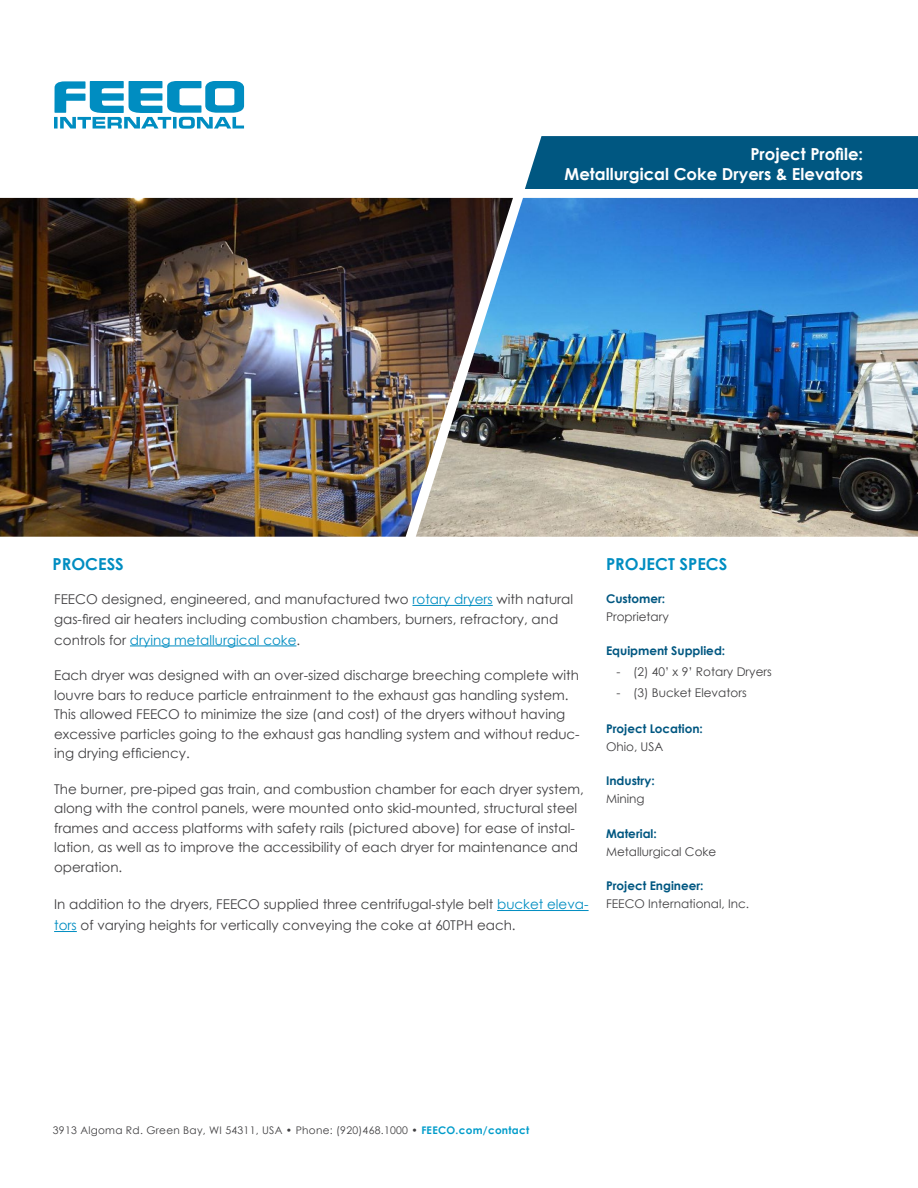
<style>
.page{position:relative;width:918px;height:1188px;background:#fff}
.page>*{position:absolute;margin:0;border:0;box-sizing:border-box;transform-origin:0 0}
.t1{font:700 16.5px/19.5px "Century Gothic";color:#fff;text-align:right}
.t2{font:700 16.5px "Century Gothic";color:#008dc1}
.t3{font:13.5px/19.5px "Century Gothic";color:#414042}
.t4{font:13.5px "Century Gothic";color:#008dc1}
.Project_Details{font:12px/18px "Century Gothic";color:#414042}
.Project_Details-2{font:700 12px/18px "Century Gothic";color:#005781}
.t5{font:10.5px "Century Gothic";letter-spacing:.025em;color:#414042}
.s1{color:#008dc1}
.s2{color:#414042}
.s3{font-weight:700;color:#005781}
.s4{font-weight:400;color:#414042}
.s5{font-weight:700;color:#009cca}
</style>
<div class="page">
<div style="left:525px;top:136px;width:393px;height:53px;background:#005781"></div>
<svg style="left:54px;top:81px;width:190px;height:48px"></svg>
<hr style="left:412px;top:605px;width:81px;height:1px;background:#008dc1">
<hr style="left:130px;top:646px;width:166px;height:1px;background:#008dc1">
<hr style="left:497px;top:910px;width:92px;height:1px;background:#008dc1">
<svg style="left:54px;top:931px;width:23px;height:1px"></svg>
<img style="left:0;top:198px;width:416px;height:339px">
<img style="left:416px;top:198px;width:502px;height:339px">
<h1 class="t1" style="left:565px;top:144px;width:300px">Project Profile:<br>Metallurgical Coke Dryers &amp; Elevators</h1>
<h2 class="t2" style="left:53px;top:551px;width:73px">PROCESS</h2>
<p class="t3" style="left:54px;top:589px;width:521px">FEECO designed, engineered, and manufactured two <span class="s1">rotary dryers</span> with natural gas-fired air heaters including combustion chambers, burners, refractory, and</p>
<p class="t4" style="left:54px;top:630px;width:248px"><span class="s2">controls for</span> drying metallurgical coke<span class="s2">.</span></p>
<p class="t3" style="left:54px;top:665px;width:527px">Each dryer was designed with an over-sized discharge breeching complete with louvre bars to reduce particle entrainment to the exhaust gas handling system.<br>This allowed FEECO to minimize the size (and cost) of the dryers without having excessive particles going to the exhaust gas handling system and without reduc&shy;ing drying efficiency.</p>
<p class="t3" style="left:54px;top:779px;width:531px">The burner, pre-piped gas train, and combustion chamber for each dryer system, along with the control panels, were mounted onto skid-mounted, structural steel frames and access platforms with safety rails (pictured above) for ease of instal&shy;lation, as well as to improve the accessibility of each dryer for maintenance and operation.</p>
<p class="t3" style="left:54px;top:894px;width:536px;line-height:21px">In addition to the dryers, FEECO supplied three centrifugal-style belt <span class="s1">bucket eleva&shy;tors</span> of varying heights for vertically conveying the coke at 60TPH each.</p>
<h2 class="t2" style="left:606px;top:551px;width:123px">PROJECT SPECS</h2>
<p class="Project_Details" style="left:606px;top:589px;width:64px"><span class="s3">Customer:<br></span>Proprietary</p>
<p class="Project_Details-2" style="left:606px;top:641px;width:121px">Equipment Supplied:</p>
<p class="Project_Details" style="left:616px;top:663px;width:157px">- (2) 40’ x 9’ Rotary Dryers</p>
<p class="Project_Details" style="left:616px;top:684px;width:132px">- (3) Bucket Elevators</p>
<p class="Project_Details-2" style="left:606px;top:719px;width:98px">Project Location:<br><span class="s4">Ohio, USA</span></p>
<p class="Project_Details-2" style="left:606px;top:772px;width:50px">Industry:<br><span class="s4">Mining</span></p>
<p class="Project_Details" style="left:606px;top:824px;width:112px"><span class="s3">Material:<br></span>Metallurgical Coke</p>
<p class="Project_Details" style="left:606px;top:876px;width:145px"><span class="s3">Project Engineer:<br></span>FEECO International, Inc.</p>
<p class="t5" style="left:53px;top:1123px;width:478px">3913 Algoma Rd. Green Bay, WI 54311, USA • Phone: (920)468.1000 • <span class="s5">FEECO.com/contact</span></p>
</div>
